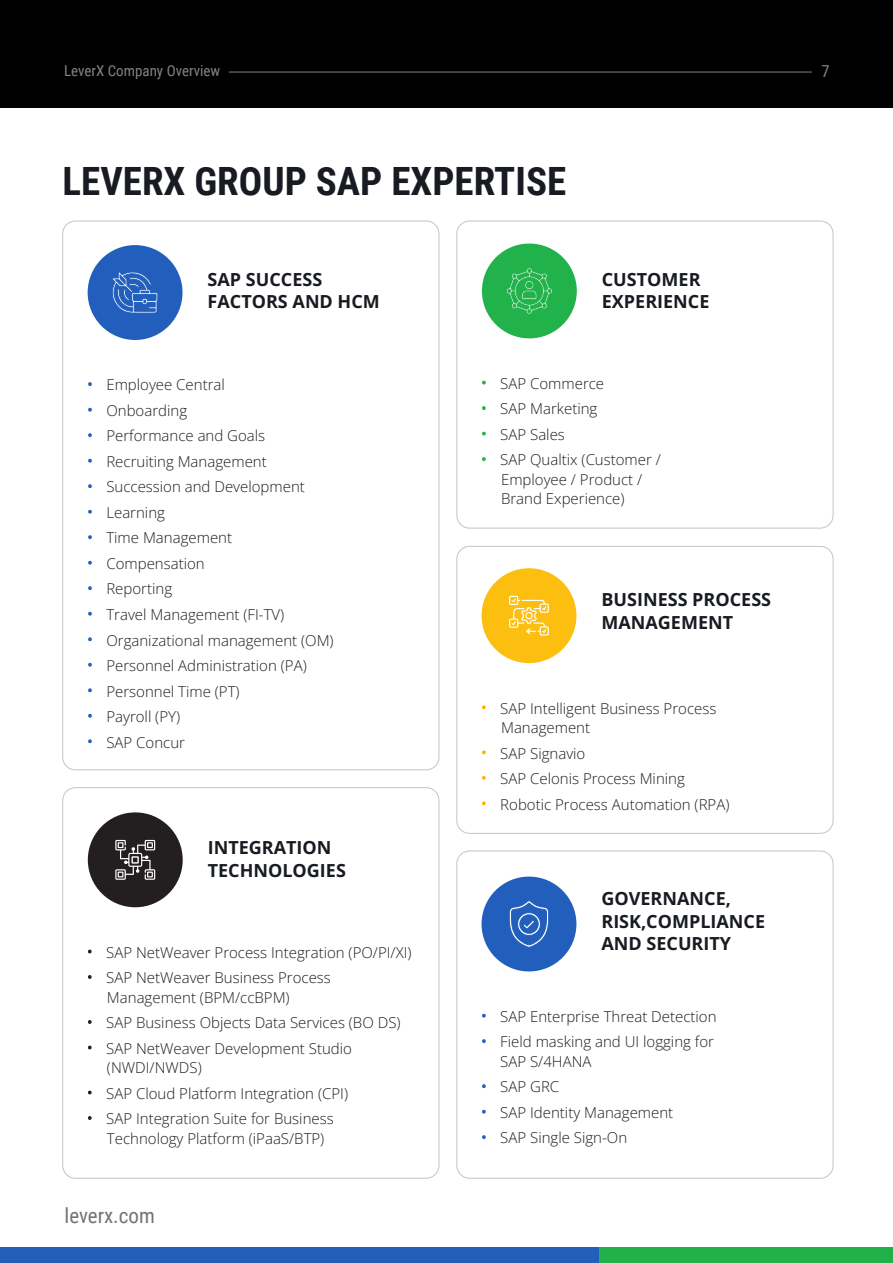
<style>
.page{position:relative;width:893px;height:1263px;background:#fff}
.page>*{position:absolute;margin:0;border:0;box-sizing:border-box;transform-origin:0 0}
.t1{font:700 39px "Roboto Condensed";color:#181b21}
.t2{font:21px "Roboto Condensed";color:#707571}
.t3{font:700 18px/22.5px "Open Sans";color:#181b21}
.t4{font:16.5px "Roboto Condensed";color:#838383}
.t5{font:300 15px/25.5px "Open Sans";color:#1d1d1b}
.t6{font:15px "Roboto Condensed";color:#838383}
.s1{font-weight:400;font-size:18px;color:#225fbd}
.s2{font-weight:400;font-size:18px;color:#231f20}
.s3{font-weight:400;font-size:18px;color:#22b24b}
.s4{font-weight:400;font-size:18px;color:#ffb300}
</style>
<div class="page">
<div style="left:0;top:0;width:893px;height:108px;background:#000"></div>
<hr style="left:229px;top:72px;width:583px;height:1px;background:#838383">
<div style="left:0;top:1247px;width:893px;height:16px;background:#225fbb"></div>
<div style="left:600px;top:1247px;width:293px;height:16px;background:#22b04b"></div>
<svg style="left:88px;top:382px;width:4px;height:5px"></svg>
<svg style="left:88px;top:407px;width:4px;height:5px"></svg>
<svg style="left:88px;top:433px;width:4px;height:5px"></svg>
<svg style="left:88px;top:458px;width:4px;height:5px"></svg>
<svg style="left:88px;top:484px;width:4px;height:5px"></svg>
<svg style="left:88px;top:509px;width:4px;height:5px"></svg>
<svg style="left:88px;top:535px;width:4px;height:5px"></svg>
<svg style="left:88px;top:560px;width:4px;height:5px"></svg>
<svg style="left:88px;top:586px;width:4px;height:5px"></svg>
<svg style="left:88px;top:611px;width:4px;height:5px"></svg>
<svg style="left:88px;top:637px;width:4px;height:5px"></svg>
<svg style="left:88px;top:662px;width:4px;height:5px"></svg>
<svg style="left:88px;top:688px;width:4px;height:5px"></svg>
<svg style="left:88px;top:713px;width:4px;height:5px"></svg>
<svg style="left:88px;top:739px;width:4px;height:5px"></svg>
<svg style="left:88px;top:949px;width:4px;height:5px"></svg>
<svg style="left:88px;top:975px;width:4px;height:4px"></svg>
<svg style="left:88px;top:1020px;width:4px;height:4px"></svg>
<svg style="left:88px;top:1045px;width:4px;height:5px"></svg>
<svg style="left:88px;top:1090px;width:4px;height:5px"></svg>
<svg style="left:88px;top:1116px;width:4px;height:4px"></svg>
<svg style="left:482px;top:705px;width:4px;height:5px"></svg>
<svg style="left:482px;top:750px;width:4px;height:5px"></svg>
<svg style="left:482px;top:776px;width:4px;height:4px"></svg>
<svg style="left:482px;top:801px;width:4px;height:5px"></svg>
<svg style="left:482px;top:380px;width:4px;height:5px"></svg>
<svg style="left:482px;top:406px;width:4px;height:4px"></svg>
<svg style="left:482px;top:431px;width:4px;height:5px"></svg>
<svg style="left:482px;top:457px;width:4px;height:4px"></svg>
<svg style="left:482px;top:1013px;width:4px;height:5px"></svg>
<svg style="left:482px;top:1039px;width:4px;height:5px"></svg>
<svg style="left:482px;top:1084px;width:4px;height:5px"></svg>
<svg style="left:482px;top:1109px;width:4px;height:5px"></svg>
<svg style="left:482px;top:1135px;width:4px;height:5px"></svg>
<div style="left:88px;top:245px;width:95px;height:95px;background:#225fbd;border-radius:50%"></div>
<svg style="left:112px;top:272px;width:46px;height:41px"></svg>
<div style="left:88px;top:812px;width:95px;height:95px;background:#231f20;border-radius:50%"></div>
<svg style="left:115px;top:840px;width:40px;height:40px"></svg>
<div style="left:482px;top:243px;width:95px;height:95px;background:#22b24b;border-radius:50%"></div>
<svg style="left:506px;top:268px;width:46px;height:46px"></svg>
<div style="left:482px;top:568px;width:94px;height:95px;background:#fdbf0f;border-radius:50%"></div>
<svg style="left:509px;top:596px;width:40px;height:40px"></svg>
<div style="left:482px;top:876px;width:94px;height:95px;background:#225fbd;border-radius:50%"></div>
<svg style="left:509px;top:901px;width:40px;height:47px"></svg>
<div style="left:457px;top:221px;width:376px;height:307px;border:1px solid #c5c4c4;border-radius:13px"></div>
<div style="left:457px;top:546px;width:376px;height:287px;border:1px solid #c5c4c4;border-radius:13px"></div>
<div style="left:457px;top:851px;width:376px;height:327px;border:1px solid #c5c4c4;border-radius:13px"></div>
<p class="t6" style="left:64px;top:60px;width:158px">LeverX Company Overview</p>
<p class="t4" style="left:821px;top:60px;width:10px">7</p>
<h1 class="t1" style="left:63px;top:154px;width:505px">LEVERX GROUP SAP EXPERTISE</h1>
<p class="t3" style="left:208px;top:267px;width:174px">SAP SUCCESS<br>FACTORS AND HCM</p>
<p class="t3" style="left:602px;top:267px;width:109px">CUSTOMER<br>EXPERIENCE</p>
<p class="t5" style="left:88px;top:372px;width:248px"><span class="s1">·</span> Employee Central<br><span class="s1">·</span> Onboarding<br><span class="s1">·</span> Performance and Goals<br><span class="s1">·</span> Recruiting Management<br><span class="s1">·</span> Succession and Development<br><span class="s1">·</span> Learning<br><span class="s1">·</span> Time Management<br><span class="s1">·</span> Compensation<br><span class="s1">·</span> Reporting<br><span class="s1">·</span> Travel Management (FI-TV)<br><span class="s1">·</span> Organizational management (OM) <span class="s1">·</span> Personnel Administration (PA)<br><span class="s1">·</span> Personnel Time (PT)<br><span class="s1">·</span> Payroll (PY)<br><span class="s1">·</span> SAP Concur</p>
<p class="t3" style="left:208px;top:836px;width:140px">INTEGRATION<br>TECHNOLOGIES</p>
<p class="t5" style="left:87px;top:939px;width:326px"><span class="s2">·</span> SAP NetWeaver Process Integration (PO/PI/XI) <span class="s2">·</span> SAP NetWeaver Business Process</p>
<p class="t5" style="left:87px;top:984px;width:315px;text-indent:20px">Management (BPM/ccBPM)<br><span class="s2">·</span> SAP Business Objects Data Services (BO DS) <span class="s2">·</span> SAP NetWeaver Development Studio</p>
<p class="t5" style="left:87px;top:1055px;width:262px;text-indent:20px">(NWDI/NWDS)<br><span class="s2">·</span> SAP Cloud Platform Integration (CPI) <span class="s2">·</span> SAP Integration Suite for Business</p>
<p class="t5" style="left:107px;top:1125px;width:219px">Technology Platform (iPaaS/BTP)</p>
<h2 class="t2" style="left:65px;top:1201px;width:92px">leverx.com</h2>
<p class="t5" style="left:482px;top:370px;width:181px"><span class="s3">·</span> SAP Commerce<br><span class="s3">·</span> SAP Marketing<br><span class="s3">·</span> SAP Sales<br><span class="s3">·</span> SAP Qualtix (Customer /</p>
<p class="t5" style="left:501px;top:469px;width:143px;line-height:19.5px">Employee / Product /<br>Brand Experience)</p>
<p class="t3" style="left:601px;top:588px;width:171px">BUSINESS PROCESS<br>MANAGEMENT</p>
<p class="t5" style="left:501px;top:698px;width:217px;line-height:19.5px;text-indent:-20px"><span class="s4">·</span> SAP Intelligent Business Process<br>Management</p>
<p class="t5" style="left:482px;top:740px;width:249px"><span class="s4">·</span> SAP Signavio<br><span class="s4">·</span> SAP Celonis Process Mining<br><span class="s4">·</span> Robotic Process Automation (RPA)</p>
<p class="t3" style="left:601px;top:887px;width:165px">GOVERNANCE,<br>RISK,COMPLIANCE<br>AND SECURITY</p>
<p class="t5" style="left:482px;top:1003px;width:236px"><span class="s1">·</span> SAP Enterprise Threat Detection <span class="s1">·</span> Field masking and UI logging for</p>
<p class="t5" style="left:482px;top:1048px;width:193px;text-indent:19px">SAP S/4HANA<br><span class="s1">·</span> SAP GRC<br><span class="s1">·</span> SAP Identity Management <span class="s1">·</span> SAP Single Sign-On</p>
</div>
